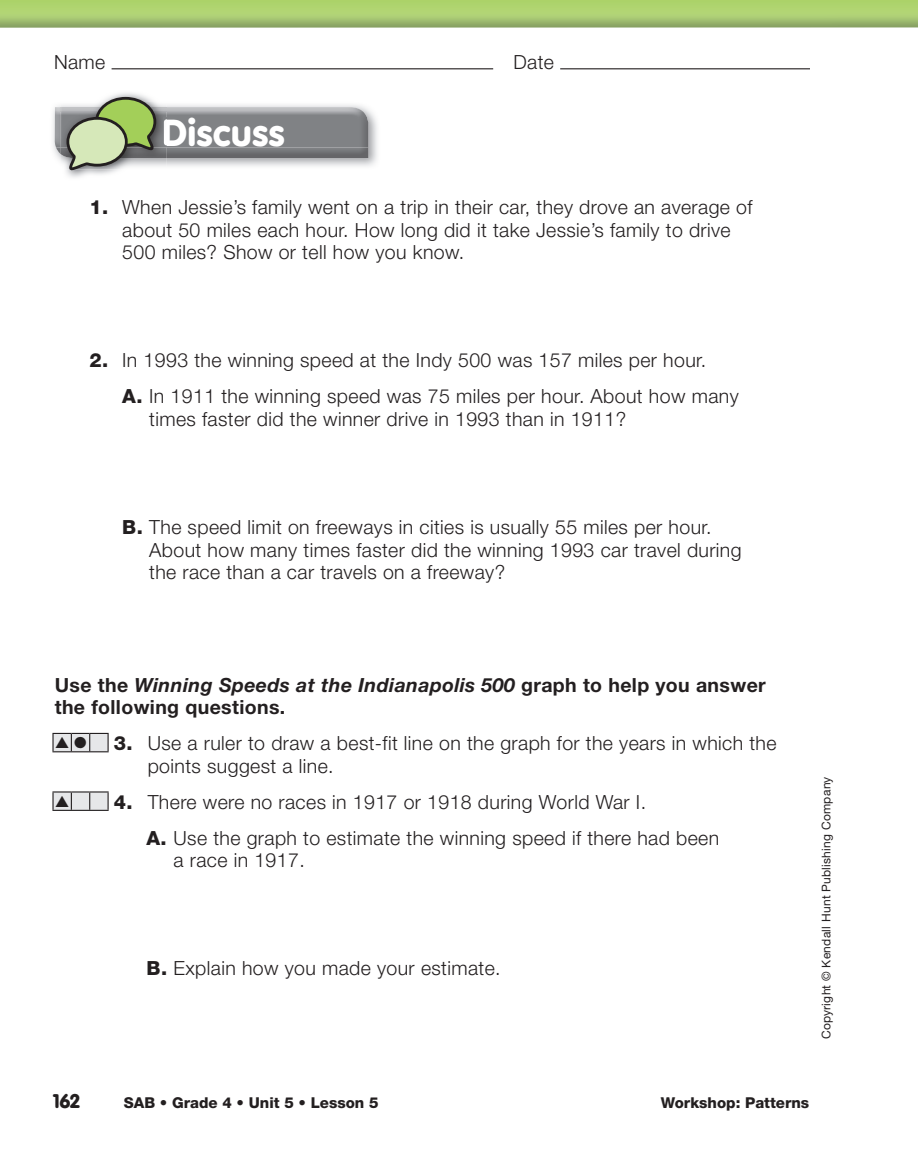
<style>
.page{position:relative;width:918px;height:1176px;background:#fff}
.page>*{position:absolute;margin:0;border:0;box-sizing:border-box;transform-origin:0 0}
.t1{font:900 36.9px "VAG Rounded Std";letter-spacing:.02em;color:#fff}
.t2{font:300 19.5px/22.5px "Helvetica Neue";letter-spacing:.02em;color:#231f20}
.t3{font:700 19.5px/22.5px "Helvetica Neue";letter-spacing:.02em;color:#231f20}
.t4{font:900 19.5px "VAG Rounded Std";color:#231f20}
.t5{font:800 15px "Helvetica Neue";color:#231f20}
.t6{font:12px "Helvetica Neue";letter-spacing:.02em;color:#231f20}
.s1{font-weight:800}
.s2{font-style:italic}
</style>
<div class="page">
<div style="left:0;top:0;width:918px;height:13px;background:#afd46f"></div>
<img style="left:0;top:13px;width:918px;height:15px">
<hr style="left:112px;top:68px;width:381px;height:1px;background:#231f20">
<hr style="left:560px;top:68px;width:250px;height:1px;background:#231f20">
<img style="left:53px;top:105px;width:324px;height:62px">
<img style="left:55px;top:107px;width:307px;height:4px">
<img style="left:55px;top:111px;width:313px;height:47px">
<div style="left:167px;top:117px;width:117px;height:29px;background:#808285"></div>
<img style="left:60px;top:102px;width:107px;height:67px">
<img style="left:60px;top:107px;width:107px;height:51px">
<img style="left:164px;top:117px;width:3px;height:29px">
<svg style="left:65px;top:95px;width:93px;height:78px;background:#aab793"></svg>
<hr style="left:52px;top:751px;width:57px;height:1px;background:#231f20">
<svg style="left:52px;top:732px;width:57px;height:19px"></svg>
<svg style="left:52px;top:791px;width:57px;height:19px"></svg>
<p class="t2" style="left:54px;top:53px;width:53px">Name</p>
<p class="t2" style="left:513px;top:53px;width:42px">Date</p>
<h1 class="t1" style="left:162px;top:117px;width:124px">Discuss</h1>
<p class="t2" style="left:122px;top:198px;width:632px;text-indent:-33px"><span class="s1">1.</span> When Jessie’s family went on a trip in their car, they drove an average of about 50 miles each hour. How long did it take Jessie’s family to drive<br>500 miles? Show or tell how you know.</p>
<p class="t2" style="left:122px;top:344px;width:618px;line-height:36px;text-indent:-33px"><span class="s1">2.</span> In 1993 the winning speed at the Indy 500 was 157 miles per hour.<br><span class="s1">A.</span> In 1911 the winning speed was 75 miles per hour. About how many</p>
<p class="t2" style="left:149px;top:409px;width:478px">times faster did the winner drive in 1993 than in 1911?</p>
<p class="t2" style="left:149px;top:517px;width:594px;text-indent:-27px"><span class="s1">B.</span> The speed limit on freeways in cities is usually 55 miles per hour.<br>About how many times faster did the winning 1993 car travel during the race than a car travels on a freeway?</p>
<p class="t3" style="left:55px;top:675px;width:713px">Use the <span class="s2">Winning Speeds at the Indianapolis 500</span> graph to help you answer the following questions.</p>
<p class="t2" style="left:148px;top:733px;width:630px;text-indent:-34px"><span class="s1">3.</span> Use a ruler to draw a best-fit line on the graph for the years in which the points suggest a line.</p>
<p class="t2" style="left:147px;top:785px;width:574px;line-height:36px;text-indent:-33px"><span class="s1">4.</span> There were no races in 1917 or 1918 during World War I.<br><span class="s1">A.</span> Use the graph to estimate the winning speed if there had been</p>
<p class="t2" style="left:174px;top:850px;width:133px">a race in 1917.</p>
<p class="t2" style="left:147px;top:958px;width:356px"><span class="s1">B.</span> Explain how you made your estimate.</p>
<p class="t6" style="left:822px;top:1039px;width:264px;rotate:-90deg">Copyright © Kendall Hunt Publishing Company</p>
<p class="t4" style="left:53px;top:1092px;width:28px">162</p>
<p class="t5" style="left:124px;top:1097px;width:256px">SAB • Grade 4 • Unit 5 • Lesson 5</p>
<p class="t5" style="left:661px;top:1097px;width:150px">Workshop: Patterns</p>
</div>
